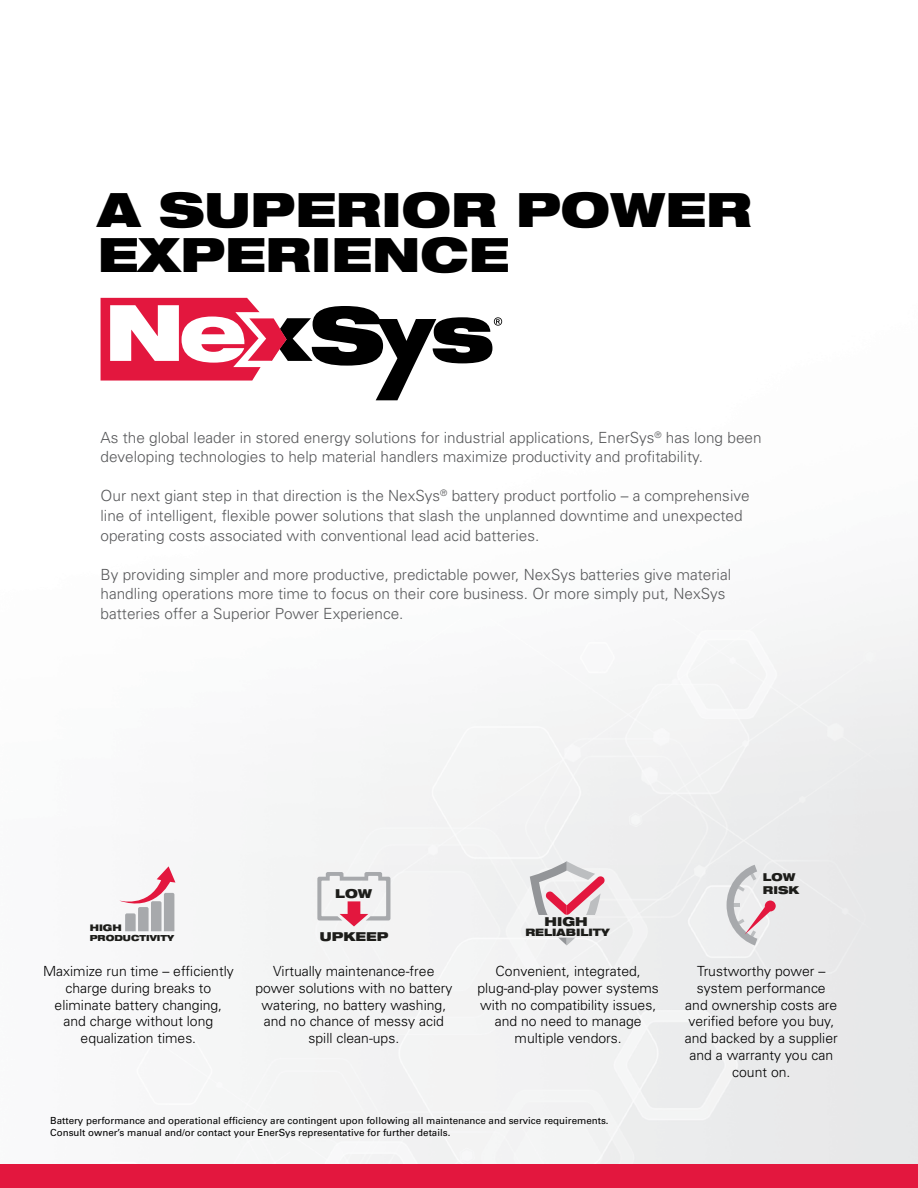
<style>
.page{position:relative;width:918px;height:1188px;background:#fff}
.page>*{position:absolute;margin:0;border:0;box-sizing:border-box;transform-origin:0 0}
.t1{font:900 expanded 47.55px/44.7px "Helvetica Neue";color:#000}
.t2{font:300 15.3px/19.5px "Univers";color:#58595b}
.t3{font:300 13.95px/16.8px "Univers";color:#000;text-align:center}
.t4{font:900 expanded 12.3px "Helvetica Neue";color:#1d1d1a}
.t5{font:900 expanded 10.95px/13px "Helvetica Neue";color:#1d1d1a}
.t6{font:900 expanded 10.35px "Helvetica Neue";color:#1d1d1a}
.t7{font:9.75px/11.7px "Univers";color:#000}
.t8{font:900 expanded 9.15px "Helvetica Neue";color:#1d1d1a}
.t9{font:900 expanded 8.4px "Helvetica Neue";color:#1d1d1a}
</style>
<div class="page">
<img style="left:0;top:297px;width:918px;height:868px">
<div style="left:0;top:1165px;width:918px;height:23px;background:#e3173e"></div>
<svg style="left:101px;top:298px;width:401px;height:102px"></svg>
<svg style="left:317px;top:872px;width:73px;height:54px"></svg>
<svg style="left:530px;top:861px;width:75px;height:54px"></svg>
<svg style="left:558px;top:938px;width:17px;height:7px"></svg>
<svg style="left:119px;top:866px;width:56px;height:65px"></svg>
<svg style="left:727px;top:865px;width:49px;height:80px;background:#ded4d7"></svg>
<h1 class="t1" style="left:98px;top:186px;width:656px">A SUPERIOR POWER<br>EXPERIENCE</h1>
<p class="t2" style="left:101px;top:428px;width:663px">As the global leader in stored energy solutions for industrial applications, EnerSys<sup>®</sup> has long been developing technologies to help material handlers maximize productivity and profitability.</p>
<p class="t2" style="left:101px;top:486px;width:651px">Our next giant step in that direction is the NexSys<sup>®</sup> battery product portfolio – a comprehensive line of intelligent, flexible power solutions that slash the unplanned downtime and unexpected operating costs associated with conventional lead acid batteries.</p>
<p class="t2" style="left:101px;top:564px;width:632px">By providing simpler and more productive, predictable power, NexSys batteries give material handling operations more time to focus on their core business. Or more simply put, NexSys batteries offer a Superior Power Experience.</p>
<p class="t8" style="left:90px;top:922px;width:34px">HIGH</p>
<p class="t9" style="left:90px;top:933px;width:86px">PRODUCTIVITY</p>
<p class="t3" style="left:43px;top:963px;width:192px">Maximize run time – efficiently charge during breaks to eliminate battery changing, and charge without long equalization times.</p>
<p class="t4" style="left:335px;top:886px;width:39px">LOW</p>
<p class="t4" style="left:320px;top:928px;width:70px">UPKEEP</p>
<p class="t3" style="left:255px;top:963px;width:199px">Virtually maintenance-free power solutions with no battery watering, no battery washing, and no chance of messy acid spill clean-ups.</p>
<p class="t4" style="left:545px;top:914px;width:45px">HIGH</p>
<p class="t6" style="left:525px;top:925px;width:86px">RELIABILITY</p>
<p class="t3" style="left:477px;top:963px;width:183px">Convenient, integrated, plug-and-play power systems with no compatibility issues, and no need to manage multiple vendors.</p>
<p class="t7" style="left:50px;top:1115px;width:560px">Battery performance and operational efficiency are contingent upon following all maintenance and service requirements.<br>Consult owner’s manual and/or contact your EnerSys representative for further details.</p>
<p class="t5" style="left:763px;top:870px;width:38px">LOW<br>RISK</p>
<p class="t3" style="left:685px;top:963px;width:154px">Trustworthy power – system performance and ownership costs are verified before you buy, and backed by a supplier and a warranty you can count on.</p>
</div>
